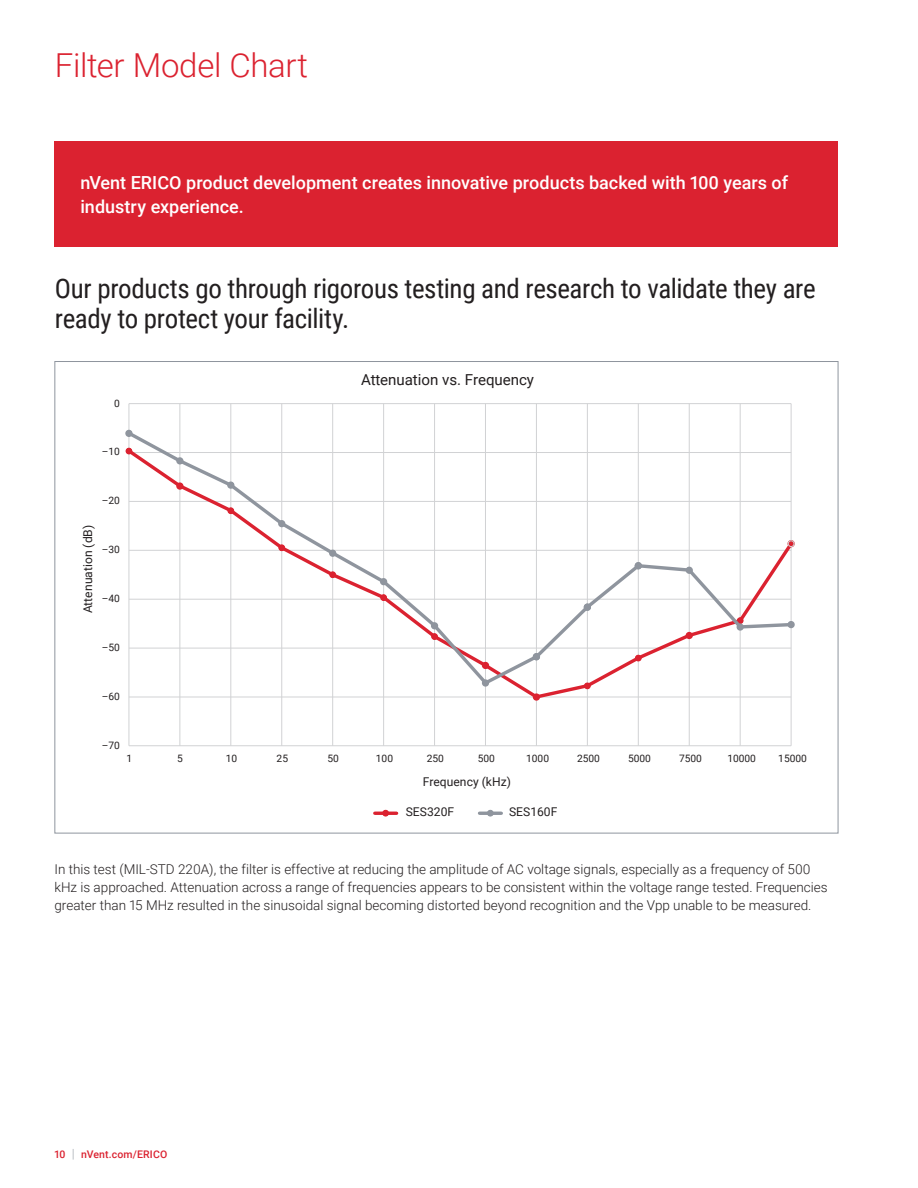
<style>
.page{position:relative;width:918px;height:1188px;background:#fff}
.page>*{position:absolute;margin:0;border:0;box-sizing:border-box;transform-origin:0 0}
.t1{font:300 33px "Roboto";letter-spacing:-.01em;color:#db2230}
.Description{font:27px/30px "Roboto Condensed";letter-spacing:-.015em;color:#231f20}
.Box_Text{font:500 18px/24px "Roboto";color:#fff}
.t2{font:15.15px "Roboto";letter-spacing:-.005em;color:#231f20}
.Bodytext_1{font:300 13.5px/18px "Roboto";color:#231f20}
.t3{font:12.15px "Roboto";color:#231f20}
.t4{font:500 10.5px "Roboto";letter-spacing:.015em;color:#db2230}
.t5{font:10.2px "Roboto";color:#231f20}
.s1{font-weight:300;font-size:12.6px;color:#8f959e}
</style>
<div class="page">
<div style="left:55px;top:142px;width:783px;height:105px;background:#db2230"></div>
<hr style="left:129px;top:745px;width:662px;height:1px;background:#d1d2d4">
<hr style="left:129px;top:404px;width:1px;height:342px;background:#d1d2d4">
<hr style="left:179px;top:404px;width:1px;height:342px;background:#d1d2d4">
<hr style="left:230px;top:404px;width:1px;height:342px;background:#d1d2d4">
<hr style="left:281px;top:404px;width:1px;height:342px;background:#d1d2d4">
<hr style="left:332px;top:404px;width:1px;height:342px;background:#d1d2d4">
<hr style="left:383px;top:404px;width:1px;height:342px;background:#d1d2d4">
<hr style="left:434px;top:404px;width:1px;height:342px;background:#d1d2d4">
<hr style="left:485px;top:404px;width:1px;height:342px;background:#d1d2d4">
<hr style="left:536px;top:404px;width:1px;height:342px;background:#d1d2d4">
<hr style="left:587px;top:404px;width:1px;height:342px;background:#d1d2d4">
<hr style="left:638px;top:404px;width:1px;height:342px;background:#d1d2d4">
<hr style="left:689px;top:404px;width:1px;height:342px;background:#d1d2d4">
<hr style="left:740px;top:404px;width:1px;height:342px;background:#d1d2d4">
<hr style="left:791px;top:404px;width:1px;height:342px;background:#d1d2d4">
<hr style="left:129px;top:403px;width:662px;height:1px;background:#d1d2d4">
<svg style="left:128px;top:687px;width:664px;height:14px"></svg>
<div style="left:533px;top:693px;width:7px;height:8px;border:2px solid #db2230;border-radius:50%"></div>
<div style="left:584px;top:683px;width:7px;height:6px;border:1px solid #db2230;border-radius:50%"></div>
<svg style="left:125px;top:429px;width:670px;height:258px"></svg>
<div style="left:125px;top:430px;width:8px;height:7px;border:2px solid #8f959e;border-radius:50%"></div>
<div style="left:176px;top:457px;width:7px;height:7px;border:2px solid #8f959e;border-radius:50%"></div>
<div style="left:227px;top:482px;width:7px;height:7px;border:2px solid #8f959e;border-radius:50%"></div>
<div style="left:278px;top:520px;width:7px;height:7px;border:2px solid #8f959e;border-radius:50%"></div>
<div style="left:329px;top:550px;width:7px;height:7px;border:2px solid #8f959e;border-radius:50%"></div>
<div style="left:380px;top:578px;width:7px;height:7px;border:2px solid #8f959e;border-radius:50%"></div>
<svg style="left:432px;top:625px;width:5px;height:14px"></svg>
<div style="left:431px;top:622px;width:7px;height:7px;border:2px solid #8f959e;border-radius:50%"></div>
<div style="left:482px;top:679px;width:7px;height:8px;border:2px solid #8f959e;border-radius:50%"></div>
<div style="left:533px;top:653px;width:7px;height:7px;border:2px solid #8f959e;border-radius:50%"></div>
<div style="left:584px;top:604px;width:7px;height:7px;border:2px solid #8f959e;border-radius:50%"></div>
<div style="left:635px;top:562px;width:7px;height:7px;border:2px solid #8f959e;border-radius:50%"></div>
<div style="left:686px;top:567px;width:7px;height:7px;border:2px solid #8f959e;border-radius:50%"></div>
<svg style="left:737px;top:618px;width:6px;height:12px"></svg>
<div style="left:737px;top:623px;width:7px;height:8px;border:2px solid #8f959e;border-radius:50%"></div>
<div style="left:788px;top:621px;width:7px;height:7px;border:2px solid #8f959e;border-radius:50%"></div>
<hr style="left:375px;top:812px;width:22px;height:3px;background:#db2230">
<div style="left:382px;top:810px;width:7px;height:6px;border:1px solid #db2230;border-radius:50%"></div>
<hr style="left:480px;top:812px;width:21px;height:3px;background:#8f959e">
<div style="left:487px;top:810px;width:7px;height:6px;border:1px solid #8f959e;border-radius:50%"></div>
<p class="t1" style="left:55px;top:43px;width:255px">Filter Model Chart</p>
<p class="Box_Text" style="left:80px;top:170px;width:709px">nVent ERICO product development creates innovative products backed with 100 years of industry experience.</p>
<p class="Description" style="left:55px;top:273px;width:762px">Our products go through rigorous testing and research to validate they are ready to protect your facility.</p>
<p class="t5" style="left:114px;top:396px;width:7px">0</p>
<p class="t5" style="left:102px;top:445px;width:20px">–10</p>
<p class="t5" style="left:102px;top:494px;width:20px">–20</p>
<p class="t3" style="left:79px;top:613px;width:90px;rotate:-90deg">Attenuation (dB)</p>
<p class="t5" style="left:102px;top:542px;width:20px">–30</p>
<p class="t5" style="left:102px;top:591px;width:20px">–40</p>
<p class="t5" style="left:102px;top:640px;width:20px">–50</p>
<p class="t5" style="left:102px;top:689px;width:20px">–60</p>
<p class="t5" style="left:102px;top:738px;width:20px">–70</p>
<p class="t2" style="left:361px;top:369px;width:174px">Attenuation vs. Frequency</p>
<p class="t5" style="left:126px;top:751px;width:7px">1</p>
<p class="t5" style="left:177px;top:751px;width:7px">5</p>
<p class="t5" style="left:226px;top:751px;width:13px">10</p>
<p class="t5" style="left:277px;top:751px;width:13px">25</p>
<p class="t5" style="left:328px;top:751px;width:13px">50</p>
<p class="t5" style="left:376px;top:751px;width:19px">100</p>
<p class="t5" style="left:427px;top:751px;width:19px">250</p>
<p class="t5" style="left:478px;top:751px;width:19px">500</p>
<p class="t5" style="left:526px;top:751px;width:24px">1000</p>
<p class="t5" style="left:577px;top:751px;width:24px">2500</p>
<p class="t5" style="left:628px;top:751px;width:24px">5000</p>
<p class="t5" style="left:679px;top:751px;width:24px">7500</p>
<p class="t5" style="left:727px;top:751px;width:30px">10000</p>
<p class="t5" style="left:778px;top:751px;width:30px">15000</p>
<p class="t3" style="left:423px;top:774px;width:90px">Frequency (kHz)</p>
<p class="t3" style="left:406px;top:803px;width:50px">SES320F</p>
<p class="t3" style="left:509px;top:803px;width:50px">SES160F</p>
<p class="Bodytext_1" style="left:54px;top:860px;width:775px">In this test (MIL-STD 220A), the filter is effective at reducing the amplitude of AC voltage signals, especially as a frequency of 500 kHz is approached. Attenuation across a range of frequencies appears to be consistent within the voltage range tested. Frequencies greater than 15 MHz resulted in the sinusoidal signal becoming distorted beyond recognition and the Vpp unable to be measured.</p>
<p class="t4" style="left:54px;top:1147px;width:115px">10 <span class="s1">|</span> nVent.com/ERICO</p>
</div>
